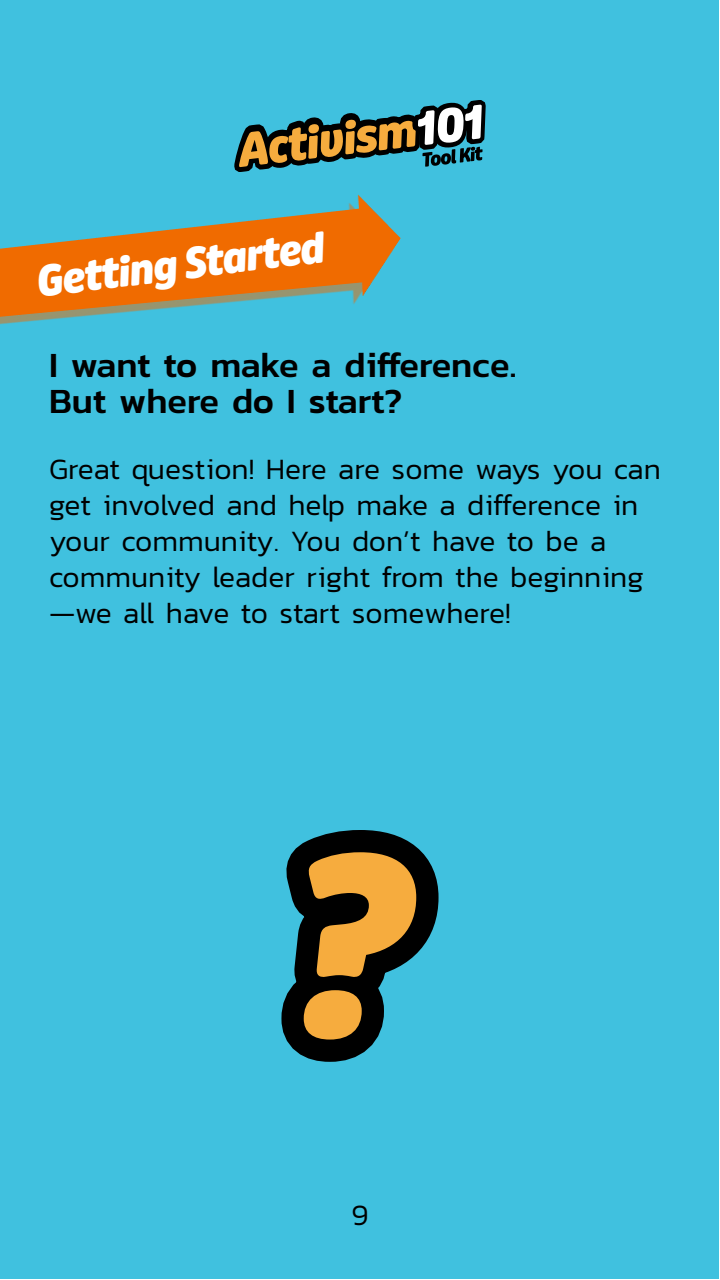
<style>
.page{position:relative;width:720px;height:1280px;background:#40c1df}
.page>*{position:absolute;margin:0;border:0;box-sizing:border-box;transform-origin:0 0}
.Page_Heading{font:italic 700 expanded 42px "Puffin Display Soft";color:#fff}
.Heading_1{font:500 36px/36px "Kanit";color:#000}
.t1{font:300 30px/36px "Kanit";color:#000}
</style>
<div class="page">
<svg style="left:234px;top:100px;width:252px;height:72px"></svg>
<img style="left:0;top:194px;width:401px;height:131px">
<svg style="left:281px;top:830px;width:158px;height:232px"></svg>
<p class="Page_Heading" style="left:33px;top:257px;width:292px;rotate:-7deg">Getting Started</p>
<p class="Heading_1" style="left:49px;top:346px;width:469px">I want to make a difference.<br>But where do I start?</p>
<p class="t1" style="left:49px;top:451px;width:613px">Great question! Here are some ways you can get involved and help make a difference in your community. You don’t have to be a community leader right from the beginning —we all have to start somewhere!</p>
<p class="t1" style="left:351px;top:1196px;width:19px">9</p>
</div>
